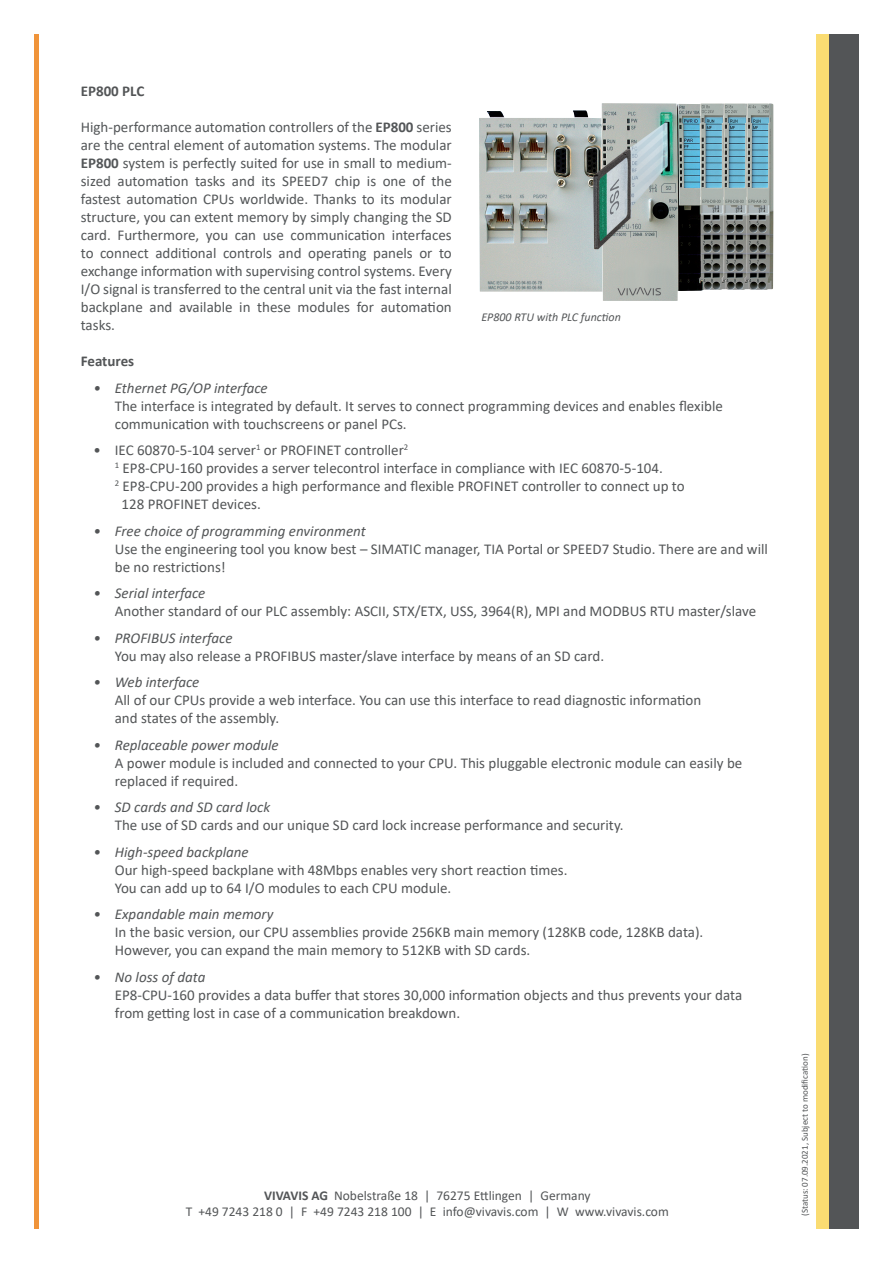
<style>
.page{position:relative;width:893px;height:1263px;background:#fff}
.page>*{position:absolute;margin:0;border:0;box-sizing:border-box;transform-origin:0 0}
.t1{font:15px/18px "Calibri";color:#535557}
.Fließtext{font:15px/18px "Calibri";color:#535658;text-align:justify}
.Unterüberschrift{font:700 15px "Calibri";color:#535557}
.Fließtext-2{font:13.5px "Calibri";color:#535557}
.Bildunterschrift{font:italic 12px "Calibri";color:#535557}
.Fließtext-3{font:9px "Calibri";color:#535557}
.s1{font-weight:700}
.s2{font-style:italic}
</style>
<div class="page">
<hr style="left:34px;top:34px;width:4px;height:1195px;background:#f0943a">
<div style="left:816px;top:34px;width:13px;height:1195px;background:#fadc72"></div>
<div style="left:829px;top:34px;width:30px;height:1195px;background:#535557"></div>
<img style="left:479px;top:103px;width:294px;height:198px">
<p class="Unterüberschrift" style="left:81px;top:81px;width:65px">EP800 PLC</p>
<p class="Fließtext" style="left:81px;top:118px;width:372px">High-performance automation controllers of the <span class="s1">EP800</span> series are the central element of automation systems. The modular <span class="s1">EP800</span> system is perfectly suited for use in small to medium&shy;sized automation tasks and its SPEED7 chip is one of the fastest automation CPUs worldwide. Thanks to its modular structure, you can extent memory by simply changing the SD card. Furthermore, you can use communication interfaces to connect additional controls and operating panels or to exchange information with supervising control systems. Every I/O signal is transferred to the central unit via the fast internal backplane and available in these modules for automation tasks.</p>
<p class="Unterüberschrift" style="left:81px;top:351px;width:55px">Features</p>
<p class="t1" style="left:115px;top:378px;width:610px;text-indent:-21px"><span class="s2">• Ethernet PG/OP interface<br></span>The interface is integrated by default. It serves to connect programming devices and enables flexible communication with touchscreens or panel PCs.</p>
<p class="t1" style="left:94px;top:441px;width:316px">• IEC 60870-5-104 server<sup>1</sup> or PROFINET controller<sup>2</sup></p>
<p class="t1" style="left:115px;top:459px;width:550px"><sup>1</sup> EP8-CPU-160 provides a server telecontrol interface in compliance with IEC 60870-5-104.</p>
<p class="t1" style="left:115px;top:477px;width:571px"><sup>2</sup> EP8-CPU-200 provides a high performance and flexible PROFINET controller to connect up to</p>
<p class="t1" style="left:122px;top:495px;width:141px">128 PROFINET devices.</p>
<p class="t1" style="left:115px;top:521px;width:655px;text-indent:-21px"><span class="s2">• Free choice of programming environment<br></span>Use the engineering tool you know best – SIMATIC manager, TIA Portal or SPEED7 Studio. There are and will be no restrictions!</p>
<p class="t1" style="left:115px;top:584px;width:643px;text-indent:-21px"><span class="s2">• Serial interface<br></span>Another standard of our PLC assembly: ASCII, STX/ETX, USS, 3964(R), MPI and MODBUS RTU master/slave</p>
<p class="t1" style="left:115px;top:628px;width:491px;text-indent:-21px"><span class="s2">• PROFIBUS interface<br></span>You may also release a PROFIBUS master/slave interface by means of an SD card.</p>
<p class="t1" style="left:115px;top:673px;width:588px;text-indent:-21px"><span class="s2">• Web interface<br></span>All of our CPUs provide a web interface. You can use this interface to read diagnostic information and states of the assembly.</p>
<p class="t1" style="left:115px;top:735px;width:629px;text-indent:-21px"><span class="s2">• Replaceable power module<br></span>A power module is included and connected to your CPU. This pluggable electronic module can easily be replaced if required.</p>
<p class="t1" style="left:115px;top:798px;width:510px;text-indent:-21px"><span class="s2">• SD cards and SD card lock<br></span>The use of SD cards and our unique SD card lock increase performance and security.</p>
<p class="t1" style="left:115px;top:842px;width:454px;text-indent:-21px"><span class="s2">• High-speed backplane<br></span>Our high-speed backplane with 48Mbps enables very short reaction times.<br>You can add up to 64 I/O modules to each CPU module.</p>
<p class="t1" style="left:115px;top:905px;width:590px;text-indent:-21px"><span class="s2">• Expandable main memory<br></span>In the basic version, our CPU assemblies provide 256KB main memory (128KB code, 128KB data).<br>However, you can expand the main memory to 512KB with SD cards.</p>
<p class="t1" style="left:115px;top:967px;width:629px;text-indent:-21px"><span class="s2">• No loss of data<br></span>EP8-CPU-160 provides a data buffer that stores 30,000 information objects and thus prevents your data from getting lost in case of a communication breakdown.</p>
<p class="Bildunterschrift" style="left:481px;top:309px;width:141px">EP800 RTU with PLC function</p>
<p class="Fließtext-2" style="left:264px;top:1186px;width:328px"><span class="s1">VIVAVIS AG</span> Nobelstraße 18 | 76275 Ettlingen | Germany</p>
<p class="Fließtext-2" style="left:186px;top:1202px;width:485px">T +49 7243 218 0 | F +49 7243 218 100 | E info@vivavis.com | W www.vivavis.com</p>
<p class="Fließtext-3" style="left:799px;top:1216px;width:164px;rotate:-90deg">(Status: 07.09.2021, Subject to modification)</p>
</div>
